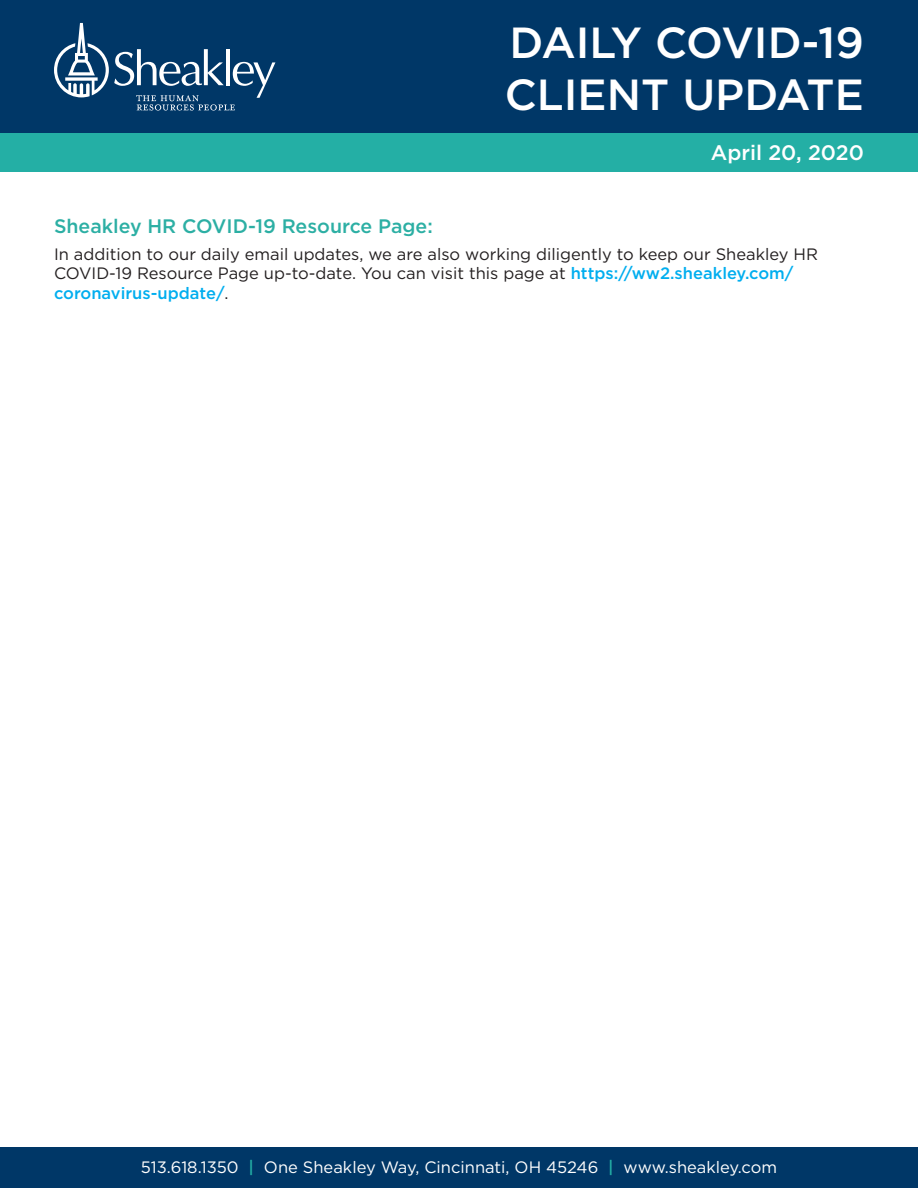
<style>
.page{position:relative;width:918px;height:1188px;background:#fff}
.page>*{position:absolute;margin:0;border:0;box-sizing:border-box;transform-origin:0 0}
.t1{font:500 43.5px/52.2px "Gotham";color:#fff}
.t2{font:500 21px "Gotham";color:#fff}
.t3{font:500 19.5px "Gotham";color:#2cafa4}
.t4{font:16.5px/19.8px "Gotham";color:#231f20}
.t5{font:16.5px "Gotham";color:#fff}
.s1{font-weight:500;color:#00aeef}
.s2{font-weight:500;color:#24afa5}
</style>
<div class="page">
<div style="left:0;top:1148px;width:918px;height:40px;background:#003767"></div>
<div style="left:0;top:0;width:918px;height:134px;background:#003767"></div>
<svg style="left:54px;top:23px;width:221px;height:88px"></svg>
<div style="left:0;top:134px;width:918px;height:38px;background:#24afa5"></div>
<p class="t1" style="left:505px;top:16px;width:361px">DAILY COVID-19<br>CLIENT UPDATE</p>
<p class="t2" style="left:711px;top:139px;width:155px">April 20, 2020</p>
<p class="t3" style="left:54px;top:213px;width:380px">Sheakley HR COVID-19 Resource Page:</p>
<p class="t4" style="left:54px;top:244px;width:765px">In addition to our daily email updates, we are also working diligently to keep our Sheakley HR<br>COVID-19 Resource Page up-to-date. You can visit this page at <span class="s1">https://ww2.sheakley.com/ coronavirus-update/</span>.</p>
<p class="t5" style="left:141px;top:1156px;width:638px">513.618.1350 <span class="s2">|</span> One Sheakley Way, Cincinnati, OH 45246 <span class="s2">|</span> www.sheakley.com</p>
</div>
